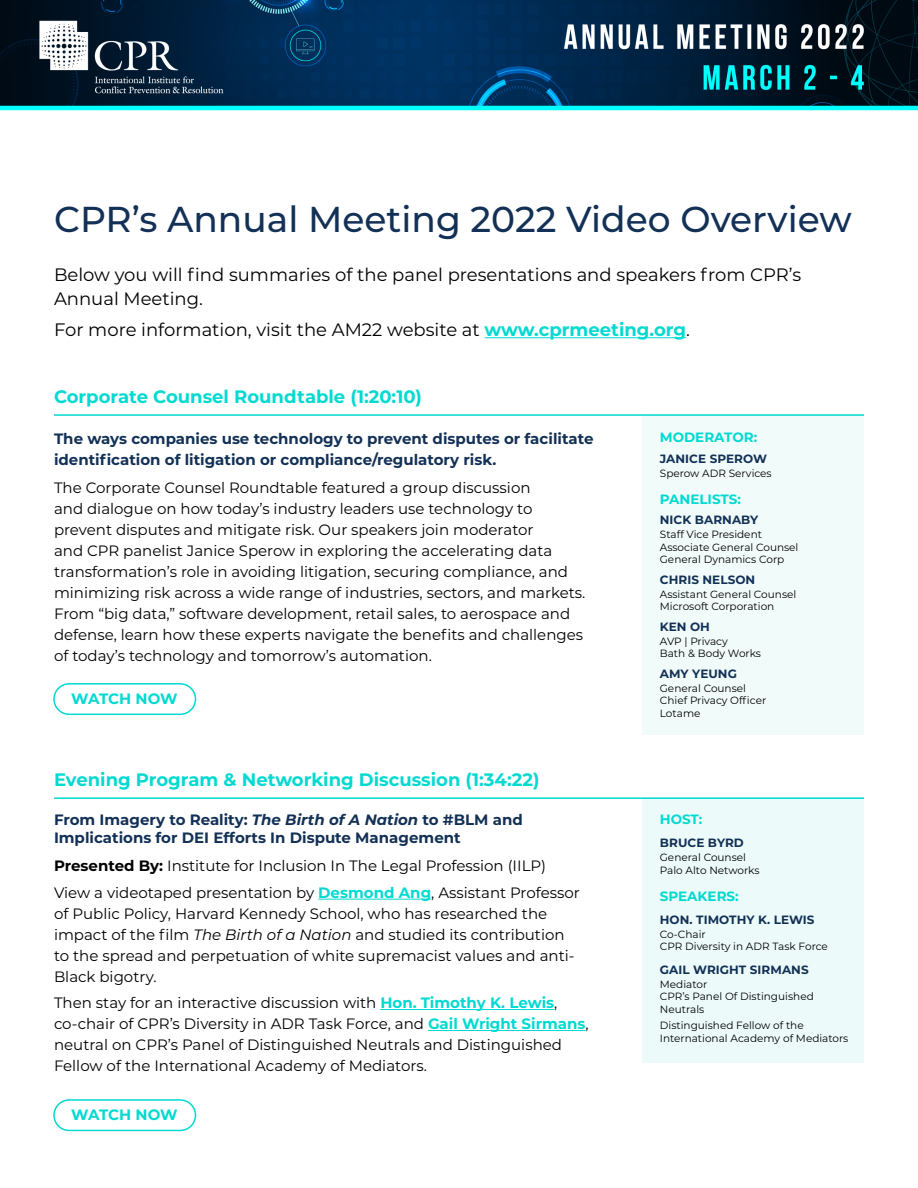
<style>
.page{position:relative;width:918px;height:1188px;background:#fff}
.page>*{position:absolute;margin:0;border:0;box-sizing:border-box;transform-origin:0 0}
.t1{font:500 36px "Montserrat";color:#133156}
.t2{font:18px/24px "Montserrat";color:#000}
.t3{font:700 18px "Montserrat";color:#00dad1}
.t4{font:15px/21px "Montserrat";color:#000}
.t5{font:700 15px/21px "Montserrat";color:#133156}
.t6{font:700 15px "Montserrat";letter-spacing:-.015em;color:#00dad1}
.t7{font:700 13.5px "Montserrat";color:#00dad1}
.Moderator_Panelist_i{font:700 12px "Montserrat";letter-spacing:.005em;color:#133156}
.Moderator_Panelist_i-2{font:10.5px/12.6px "Montserrat";color:#000}
.s1{font-weight:700;color:#00dad1}
.s2{font-style:italic}
.s3{font-weight:700}
</style>
<div class="page">
<img style="left:0;top:0;width:918px;height:106px">
<hr style="left:0;top:106px;width:918px;height:4px;background:#0ff">
<hr style="left:485px;top:337px;width:201px;height:1px;background:#00dad1">
<div style="left:53px;top:683px;width:143px;height:32px;border:2px solid #00dad1;border-radius:15px"></div>
<div style="left:643px;top:414px;width:221px;height:321px;background:#f1fbfa"></div>
<hr style="left:54px;top:414px;width:810px;height:2px;background:#00dad1">
<div style="left:643px;top:797px;width:221px;height:266px;background:#ecfaf9"></div>
<hr style="left:54px;top:797px;width:810px;height:2px;background:#00dad1">
<hr style="left:318px;top:899px;width:113px;height:1px;background:#00dad1">
<hr style="left:380px;top:1009px;width:174px;height:1px;background:#00dad1">
<hr style="left:428px;top:1030px;width:157px;height:1px;background:#00dad1">
<div style="left:53px;top:1099px;width:143px;height:32px;border:2px solid #00dad1;border-radius:15px"></div>
<p class="t1" style="left:54px;top:195px;width:799px">CPR’s Annual Meeting 2022 Video Overview</p>
<p class="t2" style="left:54px;top:262px;width:749px">Below you will find summaries of the panel presentations and speakers from CPR’s<br>Annual Meeting.</p>
<p class="t2" style="left:54px;top:317px;width:637px">For more information, visit the AM22 website at <span class="s1">www.cprmeeting.org</span>.</p>
<p class="t3" style="left:54px;top:383px;width:370px">Corporate Counsel Roundtable (1:20:10)</p>
<p class="t5" style="left:54px;top:427px;width:541px">The ways companies use technology to prevent disputes or facilitate identification of litigation or compliance/regulatory risk.</p>
<p class="t4" style="left:54px;top:476px;width:533px">The Corporate Counsel Roundtable featured a group discussion<br>and dialogue on how today’s industry leaders use technology to prevent disputes and mitigate risk. Our speakers join moderator<br>and CPR panelist Janice Sperow in exploring the accelerating data transformation’s role in avoiding litigation, securing compliance, and minimizing risk across a wide range of industries, sectors, and markets.<br>From “big data,” software development, retail sales, to aerospace and defense, learn how these experts navigate the benefits and challenges of today’s technology and tomorrow’s automation.</p>
<p class="t6" style="left:71px;top:688px;width:108px">WATCH NOW</p>
<p class="t3" style="left:54px;top:766px;width:487px">Evening Program &amp; Networking Discussion (1:34:22)</p>
<p class="t5" style="left:54px;top:810px;width:470px;line-height:18px">From Imagery to Reality: <span class="s2">The Birth of A Nation</span> to #BLM and<br>Implications for DEI Efforts In Dispute Management</p>
<p class="t4" style="left:54px;top:855px;width:494px"><span class="s3">Presented By:</span> Institute for Inclusion In The Legal Profession (IILP)</p>
<p class="t4" style="left:54px;top:881px;width:527px">View a videotaped presentation by <span class="s1">Desmond Ang</span>, Assistant Professor of Public Policy, Harvard Kennedy School, who has researched the impact of the film <span class="s2">The Birth of a Nation</span> and studied its contribution to the spread and perpetuation of white supremacist values and anti-Black bigotry.</p>
<p class="t4" style="left:54px;top:992px;width:536px">Then stay for an interactive discussion with <span class="s1">Hon. Timothy K. Lewis</span>, co-chair of CPR’s Diversity in ADR Task Force, and <span class="s1">Gail Wright Sirmans</span>, neutral on CPR’s Panel of Distinguished Neutrals and Distinguished Fellow of the International Academy of Mediators.</p>
<p class="t6" style="left:71px;top:1104px;width:108px">WATCH NOW</p>
<p class="t7" style="left:660px;top:428px;width:99px">MODERATOR:</p>
<p class="Moderator_Panelist_i" style="left:660px;top:450px;width:109px">JANICE SPEROW</p>
<p class="Moderator_Panelist_i-2" style="left:660px;top:466px;width:113px">Sperow ADR Services</p>
<p class="t7" style="left:660px;top:489px;width:82px">PANELISTS:</p>
<p class="Moderator_Panelist_i" style="left:660px;top:511px;width:100px">NICK BARNABY</p>
<p class="Moderator_Panelist_i-2" style="left:660px;top:528px;width:140px">Staff Vice President<br>Associate General Counsel<br>General Dynamics Corp</p>
<p class="Moderator_Panelist_i" style="left:660px;top:571px;width:97px">CHRIS NELSON</p>
<p class="Moderator_Panelist_i-2" style="left:660px;top:587px;width:138px">Assistant General Counsel<br>Microsoft Corporation</p>
<p class="Moderator_Panelist_i" style="left:660px;top:618px;width:52px">KEN OH</p>
<p class="Moderator_Panelist_i-2" style="left:660px;top:634px;width:103px">AVP | Privacy<br>Bath &amp; Body Works</p>
<p class="Moderator_Panelist_i" style="left:660px;top:665px;width:79px">AMY YEUNG</p>
<p class="Moderator_Panelist_i-2" style="left:660px;top:681px;width:108px">General Counsel<br>Chief Privacy Officer<br>Lotame</p>
<p class="t7" style="left:660px;top:810px;width:44px">HOST:</p>
<p class="Moderator_Panelist_i" style="left:660px;top:834px;width:85px">BRUCE BYRD</p>
<p class="Moderator_Panelist_i-2" style="left:660px;top:851px;width:101px">General Counsel<br>Palo Alto Networks</p>
<p class="t7" style="left:660px;top:886px;width:80px">SPEAKERS:</p>
<p class="Moderator_Panelist_i" style="left:660px;top:911px;width:156px">HON. TIMOTHY K. LEWIS</p>
<p class="Moderator_Panelist_i-2" style="left:660px;top:927px;width:170px">Co-Chair<br>CPR Diversity in ADR Task Force</p>
<p class="Moderator_Panelist_i" style="left:660px;top:961px;width:150px">GAIL WRIGHT SIRMANS</p>
<p class="Moderator_Panelist_i-2" style="left:660px;top:977px;width:155px">Mediator<br>CPR’s Panel Of Distinguished<br>Neutrals</p>
<p class="Moderator_Panelist_i-2" style="left:660px;top:1019px;width:190px">Distinguished Fellow of the<br>International Academy of Mediators</p>
</div>
